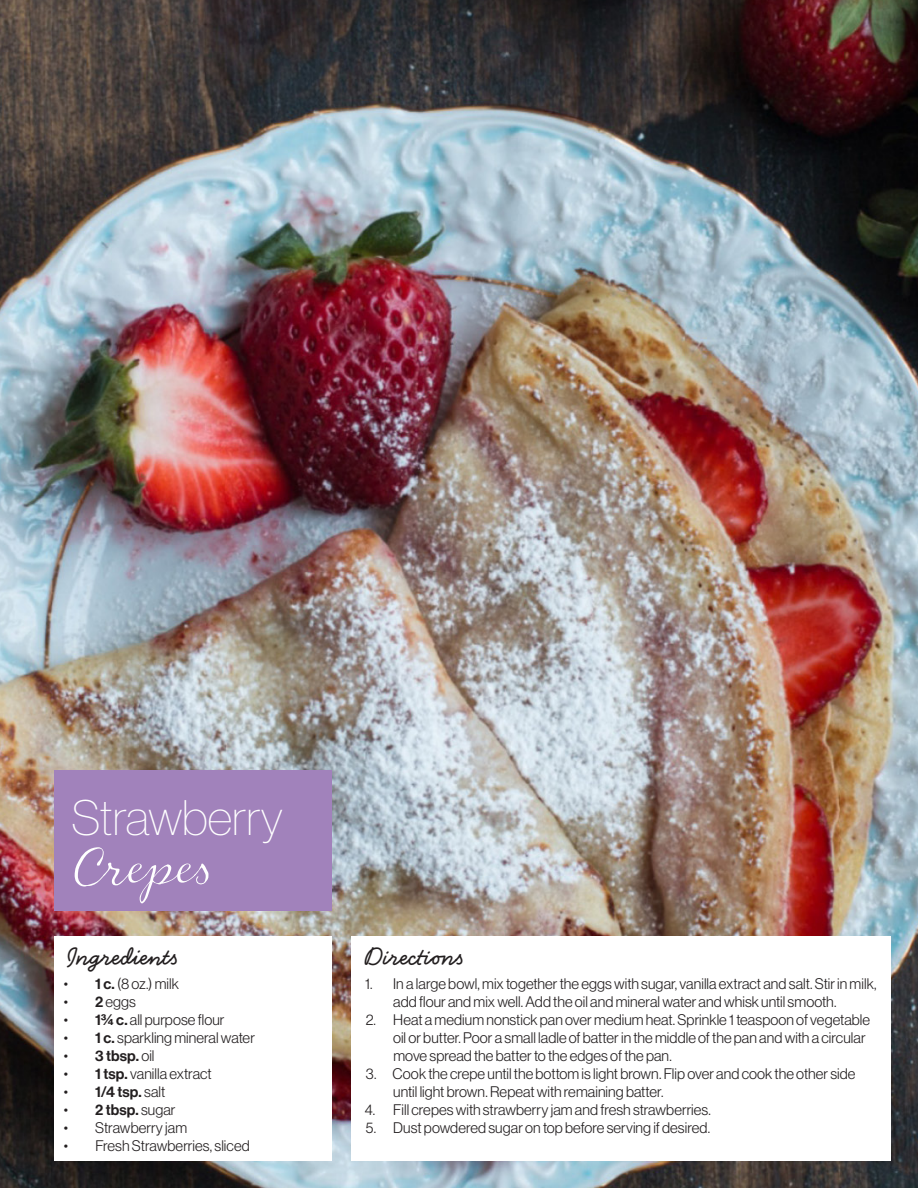
<style>
.page{position:relative;width:918px;height:1188px;background:#fff}
.page>*{position:absolute;margin:0;border:0;box-sizing:border-box;transform-origin:0 0}
.t1{font:62.25px "Handsome Pro Classic";letter-spacing:.01em;color:#fff}
.t2{font:48.75px "N Haas Grotesk DS Pro 25 Th";color:#fff}
.t3{font:700 27px "Handsome Pro";color:#231f20}
.t4{font:15px/18px "N Haas Grotesk DS Pro 45 Lt";letter-spacing:.005em;color:#231f20}
.t5{font:15px "N Haas Grotesk DS Pro 65 Md";letter-spacing:.01em;color:#231f20}
.s1{font-family:"N Haas Grotesk DS Pro 65 Md"}
.s2{font-family:"N Haas Grotesk DS Pro 45 Lt"}
</style>
<div class="page">
<img style="left:0;top:0;width:918px;height:1188px">
<div style="left:54px;top:937px;width:277px;height:224px;background:#fff"></div>
<div style="left:352px;top:937px;width:539px;height:224px;background:#fff"></div>
<div style="left:54px;top:770px;width:277px;height:141px;background:#a182bb"></div>
<p class="t2" style="left:72px;top:791px;width:212px">Strawberry</p>
<p class="t1" style="left:75px;top:831px;width:137px">Crepes</p>
<p class="t3" style="left:68px;top:940px;width:112px">Ingredients</p>
<p class="t3" style="left:365px;top:940px;width:99px">Directions</p>
<p class="t4" style="left:64px;top:974px;width:116px">• <span class="s1">1 c.</span> (8 oz.) milk</p>
<p class="t4" style="left:64px;top:992px;width:74px">• <span class="s1">2</span> eggs</p>
<p class="t4" style="left:64px;top:1010px;width:162px">• <span class="s1">13/4 c.</span> all purpose flour</p>
<p class="t4" style="left:64px;top:1028px;width:193px">• <span class="s1">1 c.</span> sparkling mineral water</p>
<p class="t5" style="left:64px;top:1047px;width:92px"><span class="s2">•</span> 3 tbsp. <span class="s2">oil</span></p>
<p class="t4" style="left:64px;top:1064px;width:149px">• <span class="s1">1 tsp.</span> vanilla extract</p>
<p class="t5" style="left:64px;top:1083px;width:103px"><span class="s2">•</span> 1/4 tsp. <span class="s2">salt</span></p>
<p class="t4" style="left:64px;top:1100px;width:113px">• <span class="s1">2 tbsp.</span> sugar</p>
<p class="t4" style="left:64px;top:1118px;width:125px">• Strawberry jam</p>
<p class="t4" style="left:64px;top:1136px;width:187px">• Fresh Strawberries, sliced</p>
<p class="t4" style="left:393px;top:974px;width:485px;text-indent:-28px">1. In a large bowl, mix together the eggs with sugar, vanilla extract and salt. Stir in milk, add flour and mix well. Add the oil and mineral water and whisk until smooth.</p>
<p class="t4" style="left:393px;top:1010px;width:479px;text-indent:-27px">2. Heat a medium nonstick pan over medium heat. Sprinkle 1 teaspoon of vegetable oil or butter. Poor a small ladle of batter in the middle of the pan and with a circular move spread the batter to the edges of the pan.</p>
<p class="t4" style="left:393px;top:1064px;width:464px;text-indent:-27px">3. Cook the crepe until the bottom is light brown. Flip over and cook the other side until light brown. Repeat with remaining batter.</p>
<p class="t4" style="left:365px;top:1100px;width:348px">4. Fill crepes with strawberry jam and fresh strawberries.</p>
<p class="t4" style="left:366px;top:1118px;width:346px">5. Dust powdered sugar on top before serving if desired.</p>
</div>
